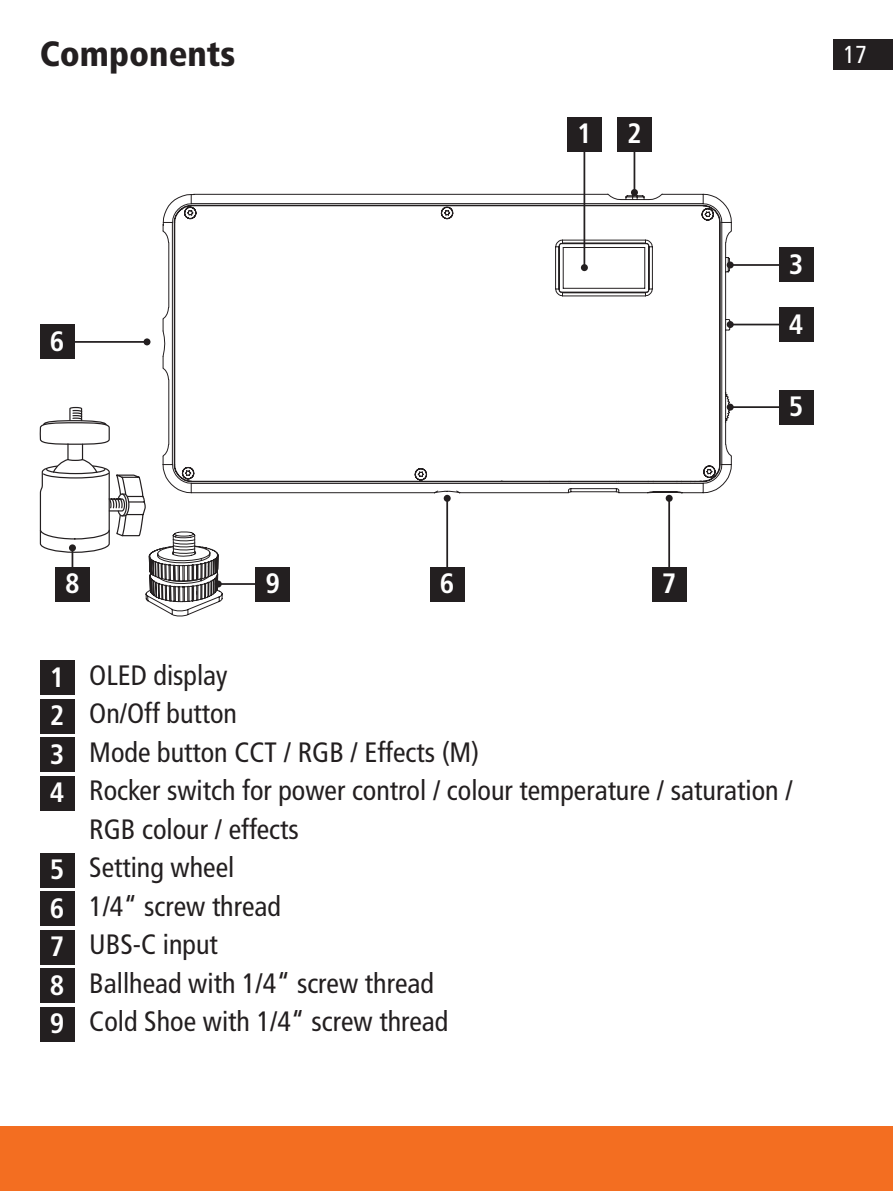
<style>
.page{position:relative;width:893px;height:1191px;background:#fff}
.page>*{position:absolute;margin:0;border:0;box-sizing:border-box;transform-origin:0 0}
.t1{font:900 condensed 35px "Frutiger LT Pro";color:#231f20}
.t2{font:condensed 28px/38.5px "Frutiger LT Pro";color:#231f20}
.t3{font:700 condensed 28px "Frutiger LT Pro";color:#fff}
.t4{font:condensed 24.5px "Frutiger LT Pro";color:#fff}
</style>
<div class="page">
<div style="left:0;top:1126px;width:893px;height:65px;background:#f36e21"></div>
<div style="left:833px;top:40px;width:60px;height:30px;background:#231f20"></div>
<div style="left:40px;top:660px;width:34px;height:35px;background:#231f20"></div>
<div style="left:40px;top:698px;width:34px;height:35px;background:#231f20"></div>
<div style="left:40px;top:737px;width:34px;height:35px;background:#231f20"></div>
<div style="left:40px;top:775px;width:34px;height:35px;background:#231f20"></div>
<div style="left:40px;top:852px;width:34px;height:35px;background:#231f20"></div>
<div style="left:40px;top:891px;width:34px;height:35px;background:#231f20"></div>
<div style="left:40px;top:929px;width:34px;height:35px;background:#231f20"></div>
<div style="left:40px;top:968px;width:34px;height:35px;background:#231f20"></div>
<div style="left:40px;top:1006px;width:34px;height:35px;background:#231f20"></div>
<div style="left:779px;top:248px;width:35px;height:34px;background:#231f20"></div>
<div style="left:779px;top:307px;width:35px;height:35px;background:#231f20"></div>
<div style="left:779px;top:390px;width:35px;height:34px;background:#231f20"></div>
<hr style="left:668px;top:498px;width:2px;height:78px;background:#231f20">
<div style="left:666px;top:495px;width:7px;height:7px;background:#231f20;border-radius:50%"></div>
<hr style="left:45px;top:341px;width:102px;height:2px;background:#231f20">
<div style="left:144px;top:338px;width:7px;height:7px;background:#231f20;border-radius:50%"></div>
<hr style="left:730px;top:264px;width:55px;height:2px;background:#231f20">
<hr style="left:730px;top:324px;width:55px;height:1px;background:#231f20">
<hr style="left:730px;top:406px;width:55px;height:2px;background:#231f20">
<hr style="left:446px;top:498px;width:2px;height:75px;background:#231f20">
<div style="left:444px;top:495px;width:7px;height:7px;background:#231f20;border-radius:50%"></div>
<div style="left:430px;top:566px;width:35px;height:35px;background:#231f20"></div>
<hr style="left:583px;top:146px;width:2px;height:122px;background:#231f20">
<div style="left:567px;top:117px;width:35px;height:34px;background:#231f20"></div>
<div style="left:652px;top:566px;width:34px;height:35px;background:#231f20"></div>
<svg style="left:162px;top:193px;width:570px;height:301px"></svg>
<svg style="left:162px;top:330px;width:527px;height:164px"></svg>
<hr style="left:634px;top:146px;width:1px;height:46px;background:#231f20">
<div style="left:631px;top:189px;width:7px;height:7px;background:#231f20;border-radius:50%"></div>
<div style="left:617px;top:117px;width:35px;height:34px;background:#231f20"></div>
<div style="left:40px;top:324px;width:34px;height:35px;background:#231f20"></div>
<hr style="left:218px;top:583px;width:53px;height:2px;background:#231f20">
<svg style="left:39px;top:406px;width:184px;height:211px"></svg>
<div style="left:255px;top:566px;width:35px;height:35px;background:#231f20"></div>
<p class="t1" style="left:40px;top:33px;width:197px">Components</p>
<p class="t4" style="left:843px;top:40px;width:25px">17</p>
<p class="t3" style="left:50px;top:324px;width:16px">6</p>
<p class="t3" style="left:65px;top:566px;width:16px">8</p>
<p class="t3" style="left:440px;top:566px;width:16px">6</p>
<p class="t3" style="left:265px;top:566px;width:16px">9</p>
<p class="t3" style="left:577px;top:117px;width:16px">1</p>
<p class="t3" style="left:627px;top:117px;width:16px">2</p>
<p class="t3" style="left:662px;top:566px;width:16px">7</p>
<p class="t3" style="left:789px;top:248px;width:16px">3</p>
<p class="t3" style="left:789px;top:307px;width:16px">4</p>
<p class="t3" style="left:789px;top:390px;width:16px">5</p>
<p class="t3" style="left:50px;top:660px;width:16px">1</p>
<p class="t3" style="left:50px;top:698px;width:16px">2</p>
<p class="t3" style="left:50px;top:737px;width:16px">3</p>
<p class="t3" style="left:50px;top:775px;width:16px">4</p>
<p class="t3" style="left:50px;top:852px;width:16px">5</p>
<p class="t3" style="left:50px;top:891px;width:16px">6</p>
<p class="t3" style="left:50px;top:929px;width:16px">7</p>
<p class="t3" style="left:50px;top:968px;width:16px">8</p>
<p class="t3" style="left:50px;top:1006px;width:16px">9</p>
<p class="t2" style="left:89px;top:656px;width:140px">OLED display</p>
<p class="t2" style="left:89px;top:694px;width:149px">On/Off button</p>
<p class="t2" style="left:89px;top:733px;width:391px">Mode button CCT / RGB / Effects (M)</p>
<p class="t2" style="left:89px;top:771px;width:705px">Rocker switch for power control / colour temperature / saturation /<br>RGB colour / effects</p>
<p class="t2" style="left:89px;top:848px;width:147px">Setting wheel</p>
<p class="t2" style="left:89px;top:887px;width:193px">1/4“ screw thread</p>
<p class="t2" style="left:89px;top:925px;width:130px">UBS-C input</p>
<p class="t2" style="left:89px;top:964px;width:346px">Ballhead with 1/4“ screw thread</p>
<p class="t2" style="left:89px;top:1002px;width:361px">Cold Shoe with 1/4“ screw thread</p>
</div>
